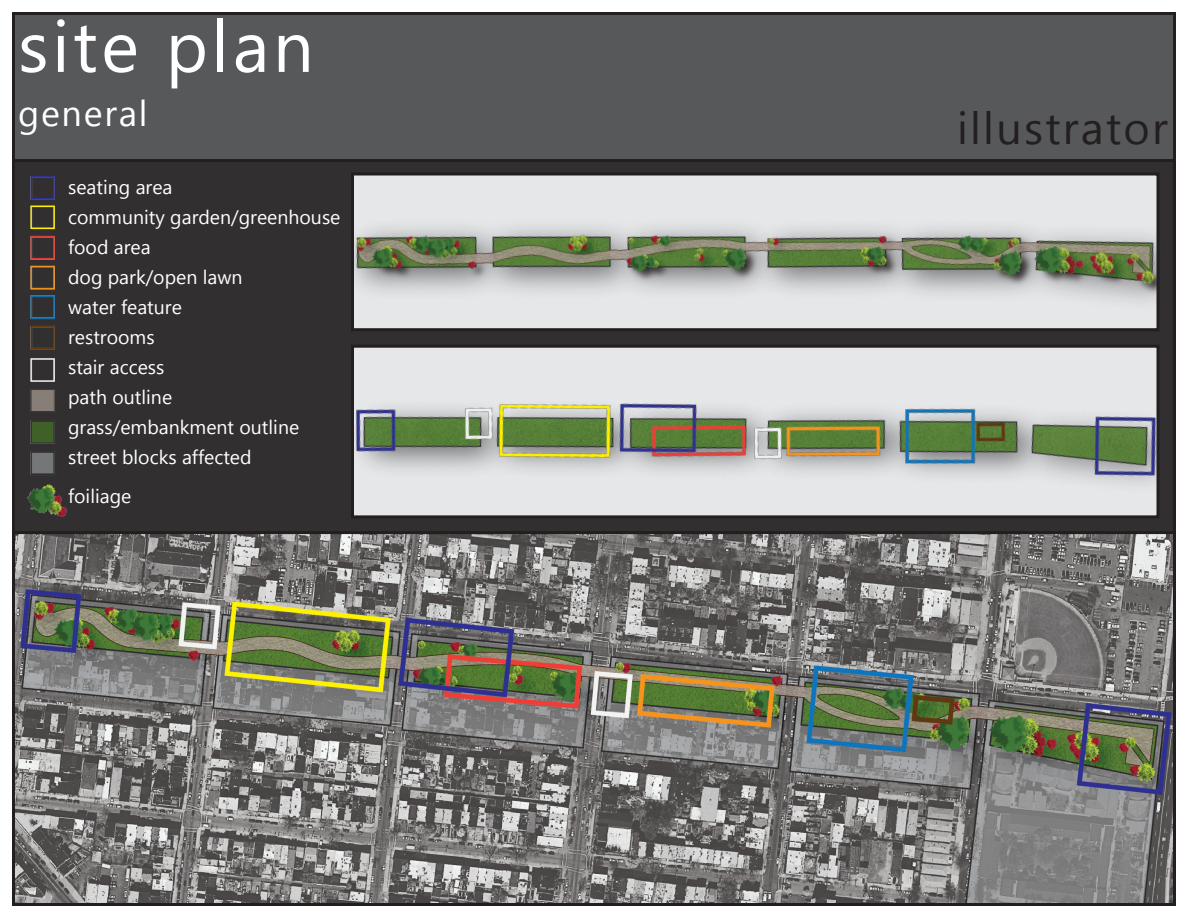
<style>
.page{position:relative;width:1188px;height:918px;background:#fff}
.page>*{position:absolute;margin:0;border:0;box-sizing:border-box;transform-origin:0 0}
.t1{font:72px "Lao UI";letter-spacing:.05em;color:#fff}
.t2{font:45px "Lao UI";letter-spacing:.05em;color:#231f20}
.t3{font:36px "Lao UI";letter-spacing:.05em;color:#fff}
.t4{font:19.5px "Lao UI";color:#fff}
</style>
<div class="page">
<div style="left:14px;top:155px;width:1160px;height:429px;background:#312f30"></div>
<img style="left:28px;top:176px;width:39px;height:341px">
<div style="left:14px;top:14px;width:1160px;height:146px;background:#57585a"></div>
<div style="left:12px;top:12px;width:1164px;height:150px;border:3px solid #231f20"></div>
<img style="left:355px;top:349px;width:801px;height:165px">
<div style="left:351px;top:345px;width:809px;height:173px;border:3px solid #231f20"></div>
<img style="left:355px;top:176px;width:801px;height:151px">
<div style="left:351px;top:172px;width:809px;height:159px;border:3px solid #231f20"></div>
<img style="left:16px;top:535px;width:1156px;height:367px">
<div style="left:12px;top:531px;width:1164px;height:375px;border:3px solid #231f20"></div>
<p class="t1" style="left:18px;top:-2px;width:297px">site plan</p>
<p class="t3" style="left:18px;top:89px;width:131px">general</p>
<p class="t2" style="left:957px;top:98px;width:212px">illustrator</p>
<p class="t4" style="left:68px;top:174px;width:106px">seating area</p>
<p class="t4" style="left:68px;top:204px;width:274px">community garden/greenhouse</p>
<p class="t4" style="left:68px;top:234px;width:84px">food area</p>
<p class="t4" style="left:68px;top:264px;width:176px">dog park/open lawn</p>
<p class="t4" style="left:68px;top:294px;width:115px">water feature</p>
<p class="t4" style="left:68px;top:324px;width:88px">restrooms</p>
<p class="t4" style="left:68px;top:354px;width:98px">stair access</p>
<p class="t4" style="left:68px;top:384px;width:106px">path outline</p>
<p class="t4" style="left:68px;top:414px;width:233px">grass/embankment outline</p>
<p class="t4" style="left:68px;top:444px;width:185px">street blocks affected</p>
<p class="t4" style="left:68px;top:483px;width:65px">foiliage</p>
</div>
